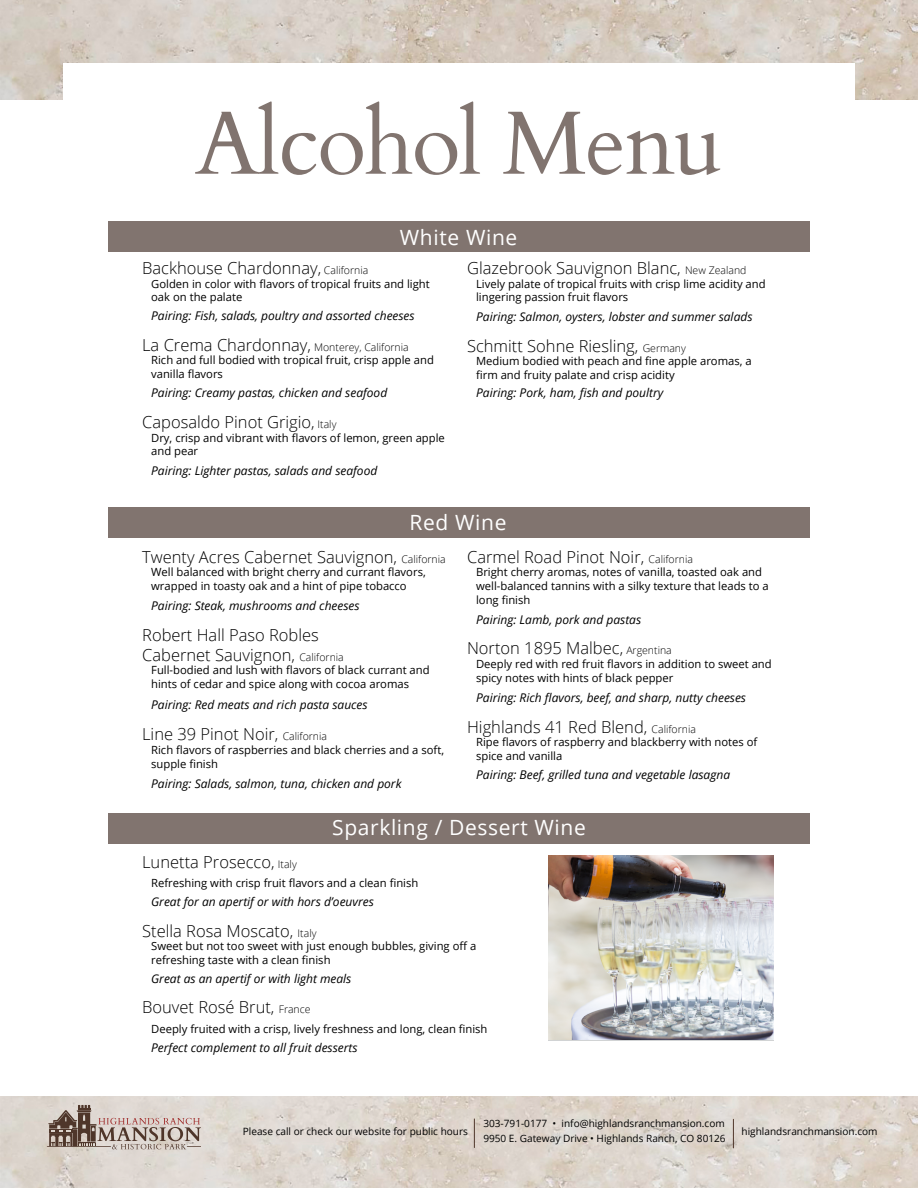
<style>
.page{position:relative;width:918px;height:1188px;background:#fff}
.page>*{position:absolute;margin:0;border:0;box-sizing:border-box;transform-origin:0 0}
.Main_Header{font:90px "Cardo";letter-spacing:-.02em;color:#81746f}
.DRINK{font:21px "Open Sans";letter-spacing:.03em;color:#fff}
.t1{font:300 16.5px/19.8px "Open Sans";color:#000}
.Wine{font:italic 12px "Open Sans";color:#000}
.Wine-2{font:11.25px/13.5px "Open Sans";color:#000}
.t2{font:300 10.5px "Open Sans";color:#000}
.t3{font:10.05px/15px "Open Sans";color:#000}
.s1{font-size:10.5px}
.s2{font-size:16.5px}
</style>
<div class="page">
<img style="left:0;top:0;width:918px;height:100px">
<div style="left:63px;top:63px;width:792px;height:1013px;background:#fff"></div>
<div style="left:108px;top:221px;width:702px;height:31px;background:#81746f"></div>
<img style="left:0;top:1096px;width:918px;height:92px">
<div style="left:108px;top:507px;width:702px;height:31px;background:#81746f"></div>
<div style="left:108px;top:813px;width:702px;height:31px;background:#81746f"></div>
<img style="left:549px;top:855px;width:225px;height:185px">
<svg style="left:47px;top:1105px;width:154px;height:44px;background:#b7a8a1"></svg>
<svg style="left:474px;top:1119px;width:1px;height:29px"></svg>
<svg style="left:733px;top:1119px;width:1px;height:29px"></svg>
<h1 class="Main_Header" style="left:195px;top:71px;width:529px">Alcohol Menu</h1>
<h2 class="DRINK" style="left:400px;top:223px;width:119px">White Wine</h2>
<h3 class="t1" style="left:142px;top:258px;width:228px">Backhouse Chardonnay, <span class="s1">California</span></h3>
<p class="Wine-2" style="left:151px;top:277px;width:280px">Golden in color with flavors of tropical fruits and light oak on the palate</p>
<p class="Wine" style="left:151px;top:308px;width:265px">Pairing: Fish, salads, poultry and assorted cheeses</p>
<h3 class="t2" style="left:142px;top:340px;width:268px"><span class="s2">La Crema Chardonnay,</span> Monterey, California</h3>
<p class="Wine-2" style="left:151px;top:353px;width:284px">Rich and full bodied with tropical fruit, crisp apple and vanilla flavors</p>
<p class="Wine" style="left:151px;top:385px;width:238px">Pairing: Creamy pastas, chicken and seafood</p>
<h3 class="t1" style="left:142px;top:412px;width:196px">Caposaldo Pinot Grigio, <span class="s1">Italy</span></h3>
<p class="Wine-2" style="left:151px;top:430px;width:295px">Dry, crisp and vibrant with flavors of lemon, green apple and pear</p>
<p class="Wine" style="left:151px;top:462px;width:228px">Pairing: Lighter pastas, salads and seafood</p>
<h3 class="t1" style="left:467px;top:258px;width:281px">Glazebrook Sauvignon Blanc, <span class="s1">New Zealand</span></h3>
<p class="Wine-2" style="left:476px;top:277px;width:291px">Lively palate of tropical fruits with crisp lime acidity and lingering passion fruit flavors</p>
<p class="Wine" style="left:476px;top:308px;width:278px">Pairing: Salmon, oysters, lobster and summer salads</p>
<h3 class="t1" style="left:467px;top:335px;width:220px">Schmitt Sohne Riesling, <span class="s1">Germany</span></h3>
<p class="Wine-2" style="left:476px;top:354px;width:277px">Medium bodied with peach and fine apple aromas, a firm and fruity palate and crisp acidity</p>
<p class="Wine" style="left:476px;top:385px;width:189px">Pairing: Pork, ham, fish and poultry</p>
<h2 class="DRINK" style="left:410px;top:508px;width:98px">Red Wine</h2>
<h3 class="t1" style="left:142px;top:546px;width:305px">Twenty Acres Cabernet Sauvignon, <span class="s1">California</span></h3>
<p class="Wine-2" style="left:151px;top:564px;width:276px;line-height:14.4px">Well balanced with bright cherry and currant flavors, wrapped in toasty oak and a hint of pipe tobacco</p>
<p class="Wine" style="left:151px;top:598px;width:210px">Pairing: Steak, mushrooms and cheeses</p>
<h3 class="t1" style="left:142px;top:624px;width:203px">Robert Hall Paso Robles<br>Cabernet Sauvignon, <span class="s1">California</span></h3>
<p class="Wine-2" style="left:151px;top:663px;width:280px">Full-bodied and lush with flavors of black currant and hints of cedar and spice along with cocoa aromas</p>
<p class="Wine" style="left:151px;top:697px;width:218px">Pairing: Red meats and rich pasta sauces</p>
<h3 class="t1" style="left:142px;top:724px;width:186px">Line 39 Pinot Noir, <span class="s1">California</span></h3>
<p class="Wine-2" style="left:151px;top:742px;width:294px;line-height:14.4px">Rich flavors of raspberries and black cherries and a soft, supple finish</p>
<p class="Wine" style="left:151px;top:775px;width:252px">Pairing: Salads, salmon, tuna, chicken and pork</p>
<h3 class="t1" style="left:467px;top:546px;width:227px">Carmel Road Pinot Noir, <span class="s1">California</span></h3>
<p class="Wine-2" style="left:476px;top:565px;width:294px;line-height:14px">Bright cherry aromas, notes of vanilla, toasted oak and well-balanced tannins with a silky texture that leads to a long finish</p>
<p class="Wine" style="left:476px;top:611px;width:167px">Pairing: Lamb, pork and pastas</p>
<h3 class="t1" style="left:467px;top:638px;width:206px">Norton 1895 Malbec, <span class="s1">Argentina</span></h3>
<p class="Wine-2" style="left:476px;top:656px;width:297px;line-height:14.4px">Deeply red with red fruit flavors in addition to sweet and spicy notes with hints of black pepper</p>
<p class="Wine" style="left:476px;top:689px;width:272px">Pairing: Rich flavors, beef, and sharp, nutty cheeses</p>
<h3 class="t1" style="left:467px;top:716px;width:230px">Highlands 41 Red Blend, <span class="s1">California</span></h3>
<p class="Wine-2" style="left:476px;top:734px;width:283px;line-height:14.4px">Ripe flavors of raspberry and blackberry with notes of spice and vanilla</p>
<p class="Wine" style="left:476px;top:767px;width:256px">Pairing: Beef, grilled tuna and vegetable lasagna</p>
<h2 class="DRINK" style="left:332px;top:813px;width:255px">Sparkling / Dessert Wine</h2>
<h3 class="t1" style="left:142px;top:851px;width:156px">Lunetta Prosecco, <span class="s1">Italy</span></h3>
<p class="Wine-2" style="left:151px;top:876px;width:269px">Refreshing with crisp fruit flavors and a clean finish</p>
<p class="Wine" style="left:151px;top:894px;width:224px">Great for an apertif or with hors d’oeuvres</p>
<h3 class="t1" style="left:142px;top:921px;width:176px">Stella Rosa Moscato, <span class="s1">Italy</span></h3>
<p class="Wine-2" style="left:151px;top:939px;width:327px">Sweet but not too sweet with just enough bubbles, giving off a refreshing taste with a clean finish</p>
<p class="Wine" style="left:151px;top:970px;width:202px">Great as an apertif or with light meals</p>
<h3 class="t1" style="left:142px;top:997px;width:170px">Bouvet Rosé Brut, <span class="s1">France</span></h3>
<p class="Wine-2" style="left:151px;top:1022px;width:338px">Deeply fruited with a crisp, lively freshness and long, clean finish</p>
<p class="Wine" style="left:151px;top:1039px;width:208px">Perfect complement to all fruit desserts</p>
<p class="t3" style="left:243px;top:1123px;width:227px">Please call or check our website for public hours</p>
<p class="t3" style="left:483px;top:1116px;width:244px">303-791-0177 • info@highlandsranchmansion.com<br>9950 E. Gateway Drive • Highlands Ranch, CO 80126</p>
<p class="t3" style="left:742px;top:1123px;width:138px">highlandsranchmansion.com</p>
</div>
